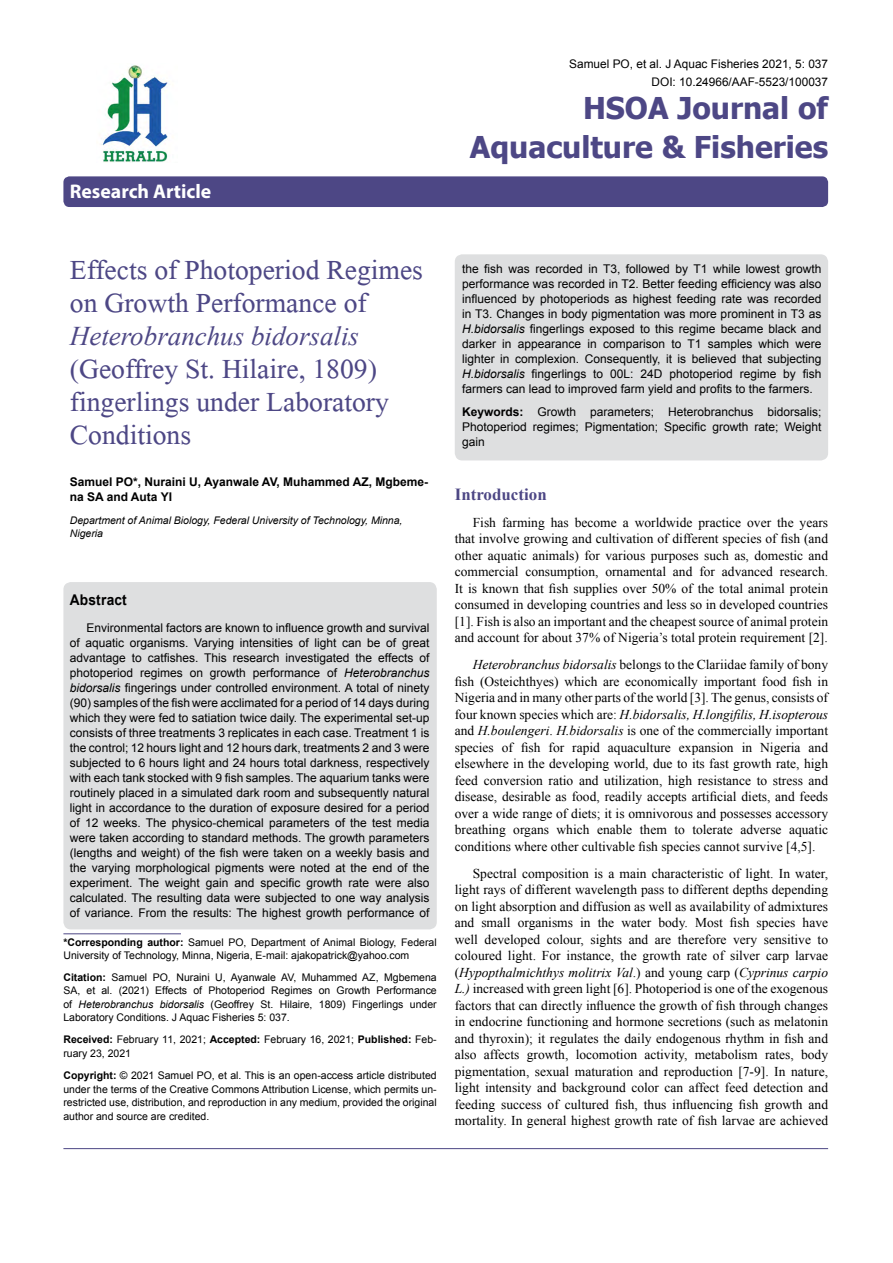
<style>
.page{position:relative;width:893px;height:1263px;background:#fff}
.page>*{position:absolute;margin:0;border:0;box-sizing:border-box;transform-origin:0 0}
.t1{font:41.25px/33px "Microsoft Himalaya";color:#4d4785}
.t2{font:700 30px/39px "Tahoma";color:#4d4785;text-align:right}
.t3{font:italic 27px "Times New Roman";color:#4d4785}
.t4{font:700 19.8px "Myriad Hebrew";color:#fff}
.t5{font:700 16.95px "Times New Roman";color:#4d4785}
.t6{font:700 14.85px "Arial";letter-spacing:.015em;color:#000;scale:.93 1}
.t7{font:13.5px/16.5px "Times New Roman";color:#000;text-align:justify}
.t8{font:12px/15px "Arial";color:#000;text-align:justify}
.t9{font:700 12px/15px "Arial";color:#000}
.t10{font:11.85px/18px "Arial";color:#000;text-align:right}
.t11{font:10.5px/13.2px "Arial";color:#000}
.t12{font:italic 10.5px/13.5px "Arial";color:#000}
.s1{font-style:italic}
.s2{font-weight:700}
</style>
<div class="page">
<div style="left:63px;top:176px;width:765px;height:31px;background:#4d4785;border-radius:6px"></div>
<hr style="left:63px;top:933px;width:118px;height:1px;background:#4d4785">
<img style="left:101px;top:65px;width:67px;height:98px">
<hr style="left:63px;top:1148px;width:765px;height:1px;background:#4d4785">
<div style="left:63px;top:582px;width:374px;height:347px;background:#dedfe0;border-radius:8px"></div>
<div style="left:455px;top:254px;width:373px;height:206px;background:#dedfe0;border-radius:8px"></div>
<h3 class="t4" style="left:70px;top:180px;width:143px">Research Article</h3>
<p class="t10" style="left:569px;top:55px;width:260px">Samuel PO, et al. J Aquac Fisheries 2021, 5: 037<br>DOI: 10.24966/AAF-5523/100037</p>
<h2 class="t2" style="left:470px;top:86px;width:360px">HSOA Journal of<br>Aquaculture &amp; Fisheries</h2>
<h1 class="t1" style="left:70px;top:248px;width:355px">Effects of Photoperiod Regimes on Growth Performance of</h1>
<h3 class="t3" style="left:70px;top:317px;width:291px">Heterobranchus bidorsalis</h3>
<h1 class="t1" style="left:70px;top:347px;width:321px">(Geoffrey St. Hilaire, 1809) fingerlings under Laboratory<br>Conditions</h1>
<p class="t9" style="left:70px;top:475px;width:360px">Samuel PO*, Nuraini U, Ayanwale AV, Muhammed AZ, Mgbeme&shy;na SA and Auta YI</p>
<p class="t12" style="left:70px;top:513px;width:334px">Department of Animal Biology, Federal University of Technology, Minna,<br>Nigeria</p>
<p class="t6" style="left:70px;top:590px;width:63px">Abstract</p>
<p class="t8" style="left:70px;top:621px;width:361px;text-indent:16px">Environmental factors are known to influence growth and survival of aquatic organisms. Varying intensities of light can be of great advantage to catfishes. This research investigated the effects of photoperiod regimes on growth performance of <span class="s1">Heterobranchus bidorsalis</span> fingerings under controlled environment. A total of ninety (90) samples of the fish were acclimated for a period of 14 days during which they were fed to satiation twice daily. The experimental set-up consists of three treatments 3 replicates in each case. Treatment 1 is the control; 12 hours light and 12 hours dark, treatments 2 and 3 were subjected to 6 hours light and 24 hours total darkness, respectively with each tank stocked with 9 fish samples. The aquarium tanks were routinely placed in a simulated dark room and subsequently natural light in accordance to the duration of exposure desired for a period of 12 weeks. The physico-chemical parameters of the test media were taken according to standard methods. The growth parameters (lengths and weight) of the fish were taken on a weekly basis and the varying morphological pigments were noted at the end of the experiment. The weight gain and specific growth rate were also calculated. The resulting data were subjected to one way analysis of variance. From the results: The highest growth performance of</p>
<p class="t11" style="left:63px;top:935px;width:375px"><span class="s2">*Corresponding author:</span> Samuel PO, Department of Animal Biology, Federal<br>University of Technology, Minna, Nigeria, E-mail: ajakopatrick@yahoo.com</p>
<p class="t11" style="left:63px;top:971px;width:375px;text-align:justify"><span class="s2">Citation:</span> Samuel PO, Nuraini U, Ayanwale AV, Muhammed AZ, Mgbemena SA, et al. (2021) Effects of Photoperiod Regimes on Growth Performance of <span class="s1">Heterobranchus bidorsalis</span> (Geoffrey St. Hilaire, 1809) Fingerlings under Laboratory Conditions. J Aquac Fisheries 5: 037.</p>
<p class="t11" style="left:63px;top:1033px;width:375px"><span class="s2">Received:</span> February 11, 2021; <span class="s2">Accepted:</span> February 16, 2021; <span class="s2">Published:</span> Feb&shy;ruary 23, 2021</p>
<p class="t11" style="left:63px;top:1069px;width:375px;text-align:justify"><span class="s2">Copyright:</span> © 2021 Samuel PO, et al. This is an open-access article distributed under the terms of the Creative Commons Attribution License, which permits un&shy;restricted use, distribution, and reproduction in any medium, provided the original author and source are credited.</p>
<p class="t8" style="left:462px;top:262px;width:361px">the fish was recorded in T3, followed by T1 while lowest growth performance was recorded in T2. Better feeding efficiency was also influenced by photoperiods as highest feeding rate was recorded in T3. Changes in body pigmentation was more prominent in T3 as <span class="s1">H.bidorsalis</span> fingerlings exposed to this regime became black and darker in appearance in comparison to T1 samples which were lighter in complexion. Consequently, it is believed that subjecting <span class="s1">H.bidorsalis</span> fingerlings to 00L: 24D photoperiod regime by fish farmers can lead to improved farm yield and profits to the farmers.</p>
<p class="t8" style="left:462px;top:404px;width:361px"><span class="s2">Keywords:</span> Growth parameters; Heterobranchus bidorsalis; Photoperiod regimes; Pigmentation; Specific growth rate; Weight gain</p>
<p class="t5" style="left:455px;top:482px;width:93px">Introduction</p>
<p class="t7" style="left:455px;top:514px;width:375px;text-indent:18px">Fish farming has become a worldwide practice over the years that involve growing and cultivation of different species of fish (and other aquatic animals) for various purposes such as, domestic and commercial consumption, ornamental and for advanced research.<br>It is known that fish supplies over 50% of the total animal protein consumed in developing countries and less so in developed countries [1]. Fish is also an important and the cheapest source of animal protein and account for about 37% of Nigeria’s total protein requirement [2].</p>
<p class="t7" style="left:455px;top:656px;width:375px;text-indent:18px"><span class="s1">Heterobranchus bidorsalis</span> belongs to the Clariidae family of bony fish (Osteichthyes) which are economically important food fish in Nigeria and in many other parts of the world [3]. The genus, consists of four known species which are: <span class="s1">H.bidorsalis, H.longifilis, H.isopterous </span>and <span class="s1">H.boulengeri</span>. <span class="s1">H.bidorsalis</span> is one of the commercially important species of fish for rapid aquaculture expansion in Nigeria and elsewhere in the developing world, due to its fast growth rate, high feed conversion ratio and utilization, high resistance to stress and disease, desirable as food, readily accepts artificial diets, and feeds over a wide range of diets; it is omnivorous and possesses accessory breathing organs which enable them to tolerate adverse aquatic conditions where other cultivable fish species cannot survive [4,5].</p>
<p class="t7" style="left:455px;top:865px;width:375px;text-indent:18px">Spectral composition is a main characteristic of light. In water, light rays of different wavelength pass to different depths depending on light absorption and diffusion as well as availability of admixtures and small organisms in the water body. Most fish species have well developed colour, sights and are therefore very sensitive to coloured light. For instance, the growth rate of silver carp larvae (<span class="s1">Hypopthalmichthys molitrix Val</span>.) and young carp (<span class="s1">Cyprinus carpio L.)</span> increased with green light [6]. Photoperiod is one of the exogenous factors that can directly influence the growth of fish through changes in endocrine functioning and hormone secretions (such as melatonin and thyroxin); it regulates the daily endogenous rhythm in fish and also affects growth, locomotion activity, metabolism rates, body pigmentation, sexual maturation and reproduction [7-9]. In nature, light intensity and background color can affect feed detection and feeding success of cultured fish, thus influencing fish growth and mortality. In general highest growth rate of fish larvae are achieved</p>
</div>
